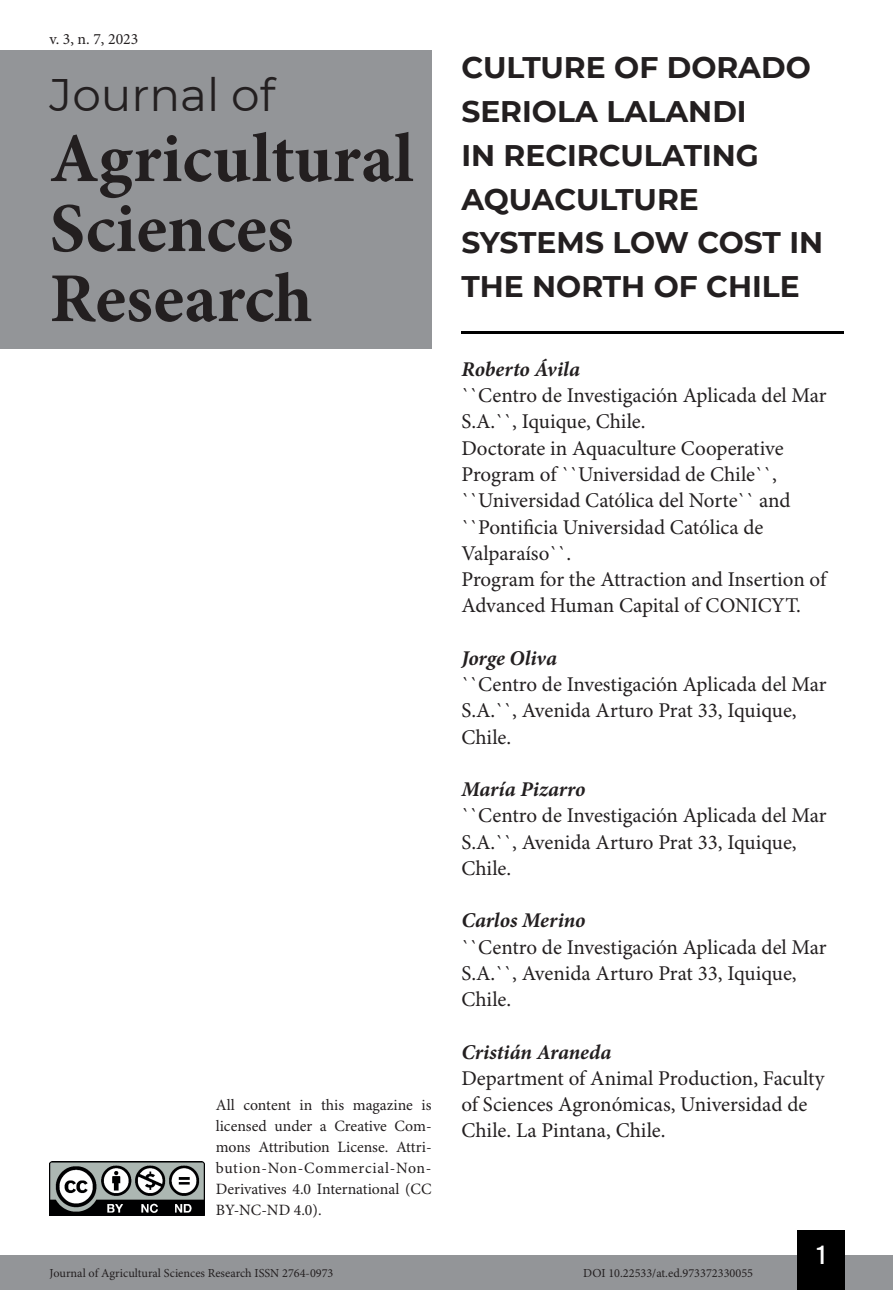
<style>
.page{position:relative;width:893px;height:1290px;background:#fff}
.page>*{position:absolute;margin:0;border:0;box-sizing:border-box;transform-origin:0 0}
.t1{font:700 70px/70px "Minion Pro";color:#231f20}
.t2{font:45.5px "Montserrat";color:#231f20}
.t3{font:700 29.75px/43.8px "Montserrat";color:#231f20}
.t4{font:26.25px "Bebas Kai";color:#fff}
.t5{font:21px/26.2px "Minion Pro";color:#231f20}
.t6{font:italic 700 21px "Minion Pro";color:#231f20}
.t7{font:15.75px/21px "Minion Pro";color:#231f20;text-align:justify}
.t8{font:12.25px "Minion Pro";color:#231f20}
</style>
<div class="page">
<div style="left:0;top:1255px;width:893px;height:35px;background:#939598"></div>
<div style="left:797px;top:1230px;width:48px;height:60px;background:#000"></div>
<img style="left:50px;top:1161px;width:154px;height:54px">
<div style="left:0;top:50px;width:432px;height:298px;background:#939598"></div>
<hr style="left:461px;top:331px;width:382px;height:2px;background:#000">
<p class="t7" style="left:50px;top:29px;width:90px">v. 3, n. 7, 2023</p>
<h2 class="t2" style="left:50px;top:64px;width:227px">Journal of</h2>
<h1 class="t1" style="left:50px;top:123px;width:366px">Agricultural<br>Sciences<br>Research</h1>
<p class="t7" style="left:216px;top:1095px;width:217px">All content in this magazine is licensed under a Creative Com&shy;mons Attribution License. Attri&shy;bution-Non-Commercial-Non-Derivatives 4.0 International (CC BY-NC-ND 4.0).</p>
<h3 class="t3" style="left:461px;top:44px;width:363px">CULTURE OF DORADO<br>SERIOLA LALANDI<br>IN RECIRCULATING<br>AQUACULTURE<br>SYSTEMS LOW COST IN<br>THE NORTH OF CHILE</h3>
<p class="t6" style="left:461px;top:354px;width:120px">Roberto Ávila</p>
<p class="t5" style="left:461px;top:383px;width:367px">``Centro de Investigación Aplicada del Mar S.A.``, Iquique, Chile.<br>Doctorate in Aquaculture Cooperative Program of ``Universidad de Chile``, ``Universidad Católica del Norte`` and ``Pontificia Universidad Católica de Valparaíso``.<br>Program for the Attraction and Insertion of Advanced Human Capital of CONICYT.</p>
<p class="t6" style="left:461px;top:643px;width:97px">Jorge Oliva</p>
<p class="t5" style="left:461px;top:672px;width:367px">``Centro de Investigación Aplicada del Mar<br>S.A.``, Avenida Arturo Prat 33, Iquique,<br>Chile.</p>
<p class="t6" style="left:461px;top:774px;width:126px">María Pizarro</p>
<p class="t5" style="left:461px;top:803px;width:367px">``Centro de Investigación Aplicada del Mar<br>S.A.``, Avenida Arturo Prat 33, Iquique,<br>Chile.</p>
<p class="t6" style="left:461px;top:905px;width:126px">Carlos Merino</p>
<p class="t5" style="left:461px;top:934px;width:367px">``Centro de Investigación Aplicada del Mar<br>S.A.``, Avenida Arturo Prat 33, Iquique,<br>Chile.</p>
<p class="t6" style="left:461px;top:1037px;width:151px">Cristián Araneda</p>
<p class="t5" style="left:461px;top:1066px;width:364px">Department of Animal Production, Faculty of Sciences Agronómicas, Universidad de<br>Chile. La Pintana, Chile.</p>
<p class="t4" style="left:817px;top:1241px;width:10px">1</p>
<p class="t8" style="left:50px;top:1266px;width:285px">Journal of Agricultural Sciences Research ISSN 2764-0973</p>
<p class="t8" style="left:583px;top:1266px;width:171px">DOI 10.22533/at.ed.973372330055</p>
</div>
